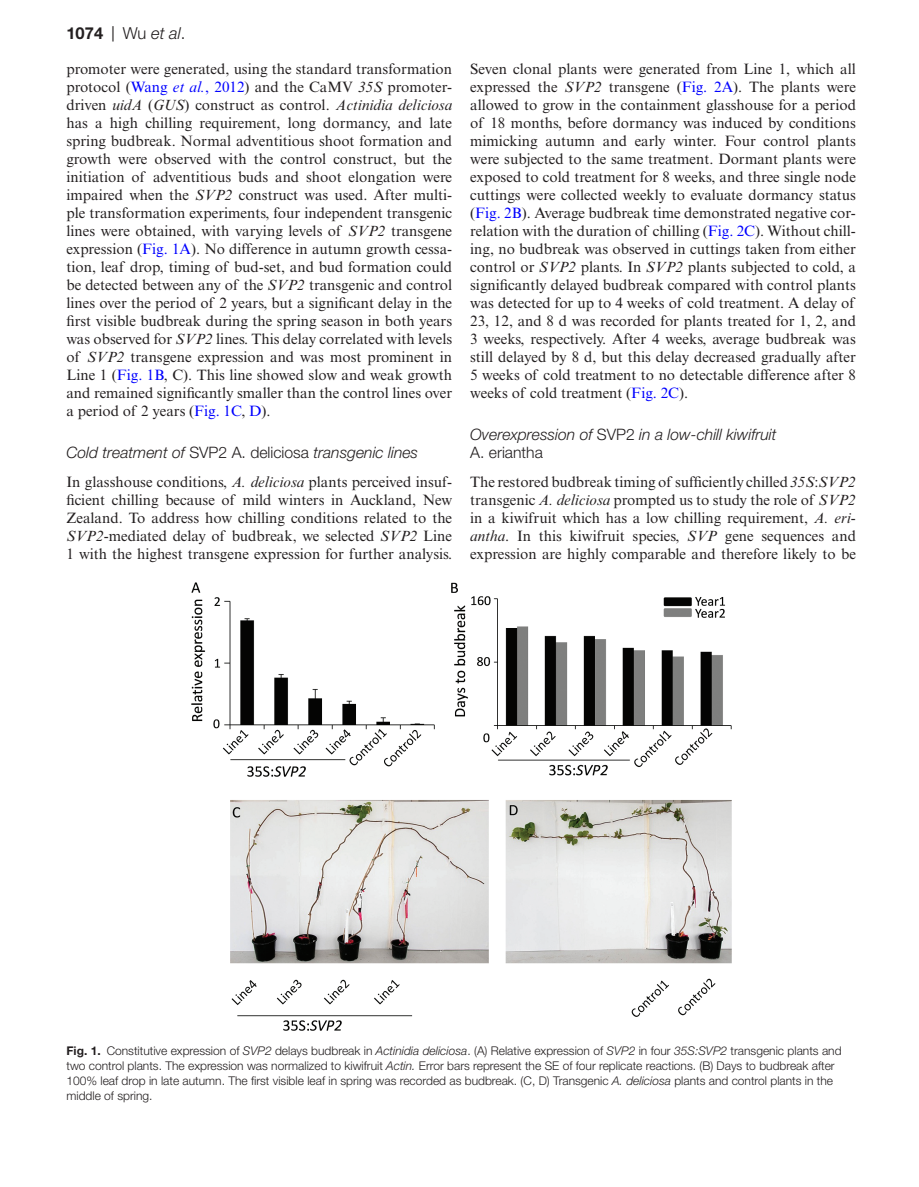
<style>
.page{position:relative;width:919px;height:1187px;background:#fff}
.page>*{position:absolute;margin:0;border:0;box-sizing:border-box;transform-origin:0 0}
.t1{font:700 16.5px "Helvetica Neue LT Std";color:#231f20}
.t2{font:italic 300 15.75px/18px "Helvetica Neue LT Std";color:#231f20}
.t3{font:15px/18px "Times New Roman MT Std";color:#231f20;text-align:justify}
.t4{font:300 12px/15px "Helvetica Neue LT Std";color:#231f20}
.s1{font-family:"Times New Roman MT Std";font-weight:400}
.s2{font-weight:300}
.s3{font-weight:300;font-style:italic}
.s4{color:#00f}
.s5{font-style:italic;color:#00f}
.s6{font-style:italic}
.s7{font-style:normal}
.s8{font-weight:700}
</style>
<div class="page">
<img style="left:191px;top:583px;width:540px;height:447px">
<p class="t1" style="left:66px;top:23px;width:120px">1074 <span class="s1">|</span> <span class="s2">Wu</span> <span class="s3">et al</span><span class="s2">.</span></p>
<p class="t3" style="left:66px;top:60px;width:387px">promoter were generated, using the standard transformation protocol (<span class="s4">Wang</span> <span class="s5">et al.</span><span class="s4">, 2012</span>) and the CaMV <span class="s6">35S</span> promoter&shy;driven <span class="s6">uidA</span> (<span class="s6">GUS</span>) construct as control. <span class="s6">Actinidia deliciosa </span>has a high chilling requirement, long dormancy, and late spring budbreak. Normal adventitious shoot formation and growth were observed with the control construct, but the initiation of adventitious buds and shoot elongation were impaired when the <span class="s6">SVP2</span> construct was used. After multi&shy;ple transformation experiments, four independent transgenic lines were obtained, with varying levels of <span class="s6">SVP2</span> transgene expression (<span class="s4">Fig. 1A</span>). No difference in autumn growth cessa&shy;tion, leaf drop, timing of bud-set, and bud formation could be detected between any of the <span class="s6">SVP2</span> transgenic and control lines over the period of 2 years, but a significant delay in the first visible budbreak during the spring season in both years was observed for <span class="s6">SVP2</span> lines. This delay correlated with levels of <span class="s6">SVP2</span> transgene expression and was most prominent in Line 1 (<span class="s4">Fig. 1B</span>, C). This line showed slow and weak growth and remained significantly smaller than the control lines over a period of 2 years (<span class="s4">Fig. 1C</span>, <span class="s4">D</span>).</p>
<p class="t2" style="left:66px;top:443px;width:353px">Cold treatment of <span class="s7">SVP2 A. deliciosa</span> transgenic lines</p>
<p class="t3" style="left:66px;top:472px;width:387px">In glasshouse conditions, <span class="s6">A. deliciosa</span> plants perceived insuf&shy;ficient chilling because of mild winters in Auckland, New Zealand. To address how chilling conditions related to the <span class="s6">SVP2</span>-mediated delay of budbreak, we selected <span class="s6">SVP2</span> Line 1 with the highest transgene expression for further analysis.</p>
<p class="t3" style="left:470px;top:60px;width:387px">Seven clonal plants were generated from Line 1, which all expressed the <span class="s6">SVP2</span> transgene (<span class="s4">Fig. 2A</span>). The plants were allowed to grow in the containment glasshouse for a period of 18 months, before dormancy was induced by conditions mimicking autumn and early winter. Four control plants were subjected to the same treatment. Dormant plants were exposed to cold treatment for 8 weeks, and three single node cuttings were collected weekly to evaluate dormancy status (<span class="s4">Fig. 2B</span>). Average budbreak time demonstrated negative cor&shy;relation with the duration of chilling (<span class="s4">Fig. 2C</span>). Without chill&shy;ing, no budbreak was observed in cuttings taken from either control or <span class="s6">SVP2</span> plants. In <span class="s6">SVP2</span> plants subjected to cold, a significantly delayed budbreak compared with control plants was detected for up to 4 weeks of cold treatment. A delay of 23, 12, and 8 d was recorded for plants treated for 1, 2, and 3 weeks, respectively. After 4 weeks, average budbreak was still delayed by 8 d, but this delay decreased gradually after 5 weeks of cold treatment to no detectable difference after 8 weeks of cold treatment (<span class="s4">Fig. 2C</span>).</p>
<p class="t2" style="left:470px;top:425px;width:308px">Overexpression of <span class="s7">SVP2</span> in a low-chill kiwifruit<br><span class="s7">A. eriantha</span></p>
<p class="t3" style="left:470px;top:472px;width:387px">The restored budbreak timing of sufficiently chilled <span class="s6">35S</span>:<span class="s6">SVP2 </span>transgenic <span class="s6">A. deliciosa</span> prompted us to study the role of <span class="s6">SVP2 </span>in a kiwifruit which has a low chilling requirement, <span class="s6">A. eri&shy;antha</span>. In this kiwifruit species, <span class="s6">SVP</span> gene sequences and expression are highly comparable and therefore likely to be</p>
<p class="t4" style="left:66px;top:1042px;width:776px"><span class="s8">Fig. 1.</span> Constitutive expression of <span class="s6">SVP2</span> delays budbreak in <span class="s6">Actinidia deliciosa</span>. (A) Relative expression of <span class="s6">SVP2</span> in four <span class="s6">35S:SVP2</span> transgenic plants and two control plants. The expression was normalized to kiwifruit <span class="s6">Actin.</span> Error bars represent the SE of four replicate reactions. (B) Days to budbreak after 100% leaf drop in late autumn. The first visible leaf in spring was recorded as budbreak. (C, D) Transgenic <span class="s6">A. deliciosa</span> plants and control plants in the middle of spring.</p>
</div>
